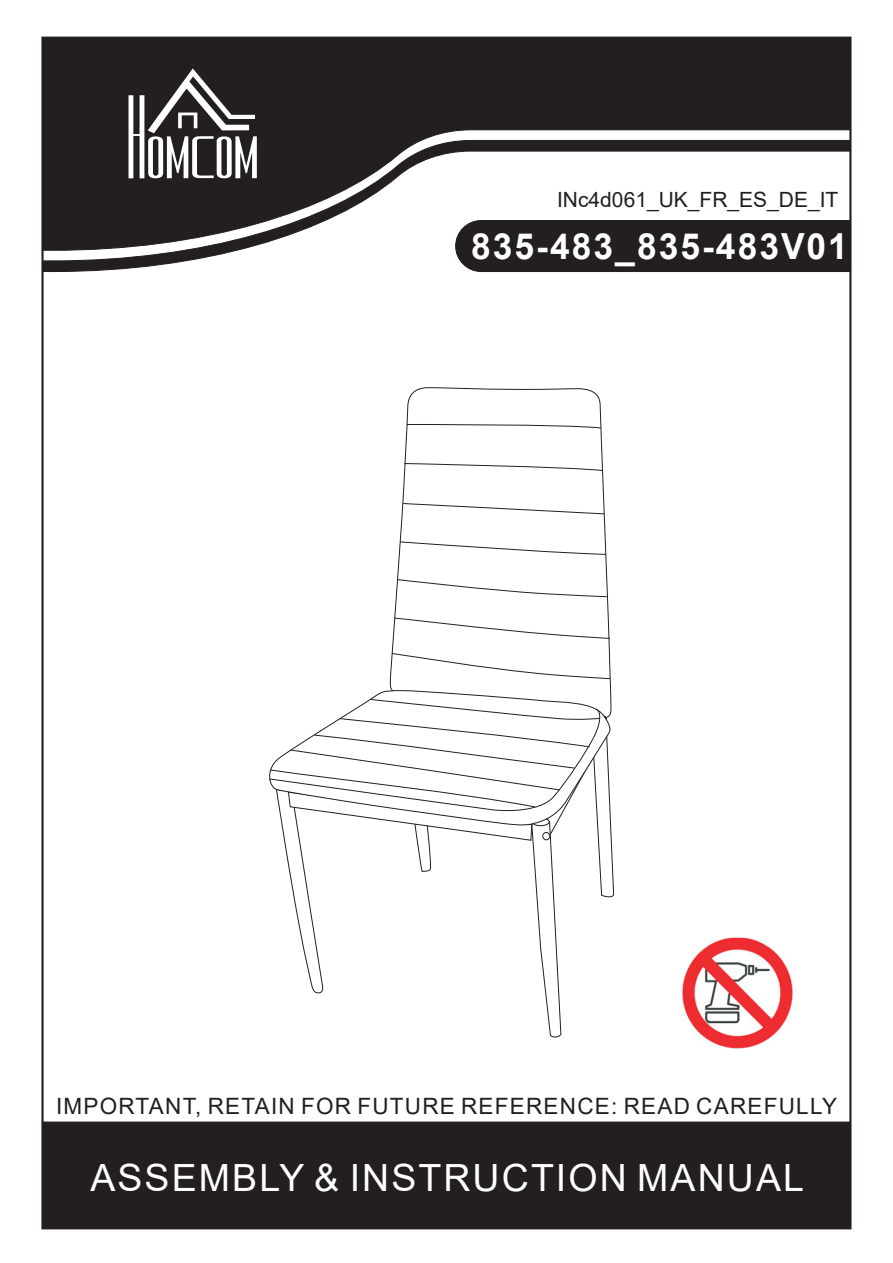
<style>
.page{position:relative;width:893px;height:1263px;background:#fff}
.page>*{position:absolute;margin:0;border:0;box-sizing:border-box;transform-origin:0 0}
.t1{font:37.5px "Arial";letter-spacing:.055em;color:#fff}
.t2{font:700 36px "Arial";letter-spacing:.055em;color:#fff}
.t3{font:22.5px "Arial";letter-spacing:.055em;color:#231f20}
.t4{font:21px "Arial";color:#231f20}
</style>
<div class="page">
<div style="left:42px;top:1121px;width:809px;height:108px;background:#231f20;border:1px solid #231f20"></div>
<div style="left:42px;top:37px;width:809px;height:103px;background:#231f20"></div>
<svg style="left:42px;top:140px;width:809px;height:132px"></svg>
<svg style="left:129px;top:68px;width:128px;height:110px"></svg>
<div style="left:455px;top:220px;width:396px;height:52px;background:#231f20"></div>
<svg style="left:389px;top:387px;width:222px;height:302px"></svg>
<svg style="left:406px;top:424px;width:196px;height:5px"></svg>
<svg style="left:404px;top:463px;width:200px;height:9px"></svg>
<svg style="left:402px;top:503px;width:203px;height:12px"></svg>
<svg style="left:399px;top:541px;width:208px;height:14px"></svg>
<svg style="left:397px;top:579px;width:211px;height:19px"></svg>
<svg style="left:394px;top:618px;width:217px;height:21px"></svg>
<svg style="left:391px;top:653px;width:220px;height:26px"></svg>
<svg style="left:371px;top:689px;width:241px;height:9px"></svg>
<svg style="left:269px;top:698px;width:345px;height:340px"></svg>
<img style="left:682px;top:937px;width:111px;height:112px">
<p class="t4" style="left:557px;top:185px;width:283px">INc4d061_UK_FR_ES_DE_IT</p>
<h2 class="t2" style="left:471px;top:221px;width:378px">835-483_835-483V01</h2>
<p class="t3" style="left:56px;top:1090px;width:783px">IMPORTANT, RETAIN FOR FUTURE REFERENCE: READ CAREFULLY</p>
<h1 class="t1" style="left:90px;top:1152px;width:715px">ASSEMBLY &amp; INSTRUCTION MANUAL</h1>
</div>
